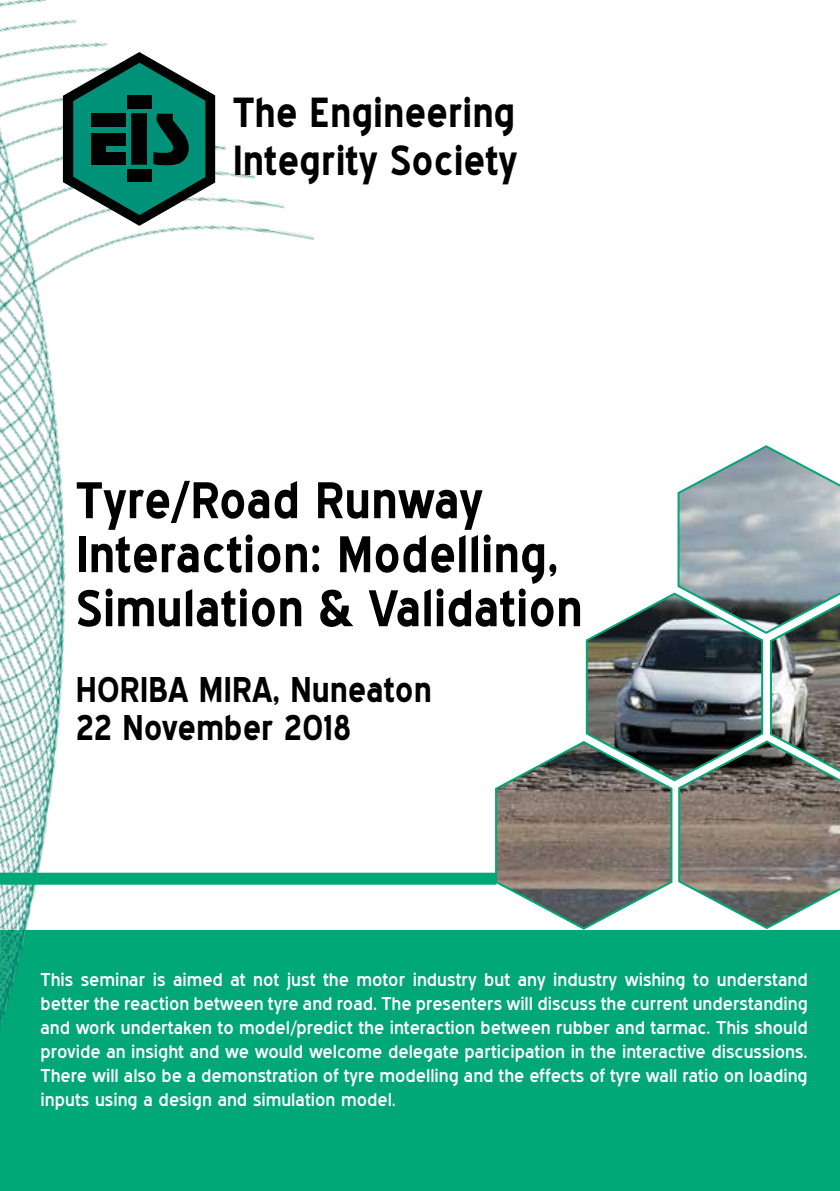
<style>
.page{position:relative;width:840px;height:1191px;background:#fff}
.page>*{position:absolute;margin:0;border:0;box-sizing:border-box;transform-origin:0 0}
.t1{font:700 50px/54px "Blue Highway";color:#000}
.t2{font:700 40px/48px "Blue Highway";color:#000}
.t3{font:700 34px/38px "Blue Highway";color:#000}
.t4{font:18px/24px "Blue Highway";color:#fff;text-align:justify;scale:1.05 1}
</style>
<div class="page">
<div style="left:0;top:930px;width:839px;height:261px;background:#00a777"></div>
<img style="left:0;top:0;width:356px;height:1029px">
<svg style="left:63px;top:52px;width:152px;height:174px"></svg>
<svg style="left:493px;top:445px;width:346px;height:485px"></svg>
<div style="left:0;top:872px;width:496px;height:12px;background:#00a777"></div>
<h2 class="t2" style="left:232px;top:88px;width:286px">The Engineering<br>Integrity Society</h2>
<h1 class="t1" style="left:76px;top:473px;width:508px">Tyre/Road Runway<br>Interaction: Modelling,<br>Simulation &amp; Validation</h1>
<h3 class="t3" style="left:76px;top:671px;width:357px">HORIBA MIRA, Nuneaton<br>22 November 2018</h3>
<p class="t4" style="left:40px;top:967px;width:732px">This seminar is aimed at not just the motor industry but any industry wishing to understand better the reaction between tyre and road. The presenters will discuss the current understanding and work undertaken to model/predict the interaction between rubber and tarmac. This should provide an insight and we would welcome delegate participation in the interactive discussions.<br>There will also be a demonstration of tyre modelling and the effects of tyre wall ratio on loading inputs using a design and simulation model.</p>
</div>
